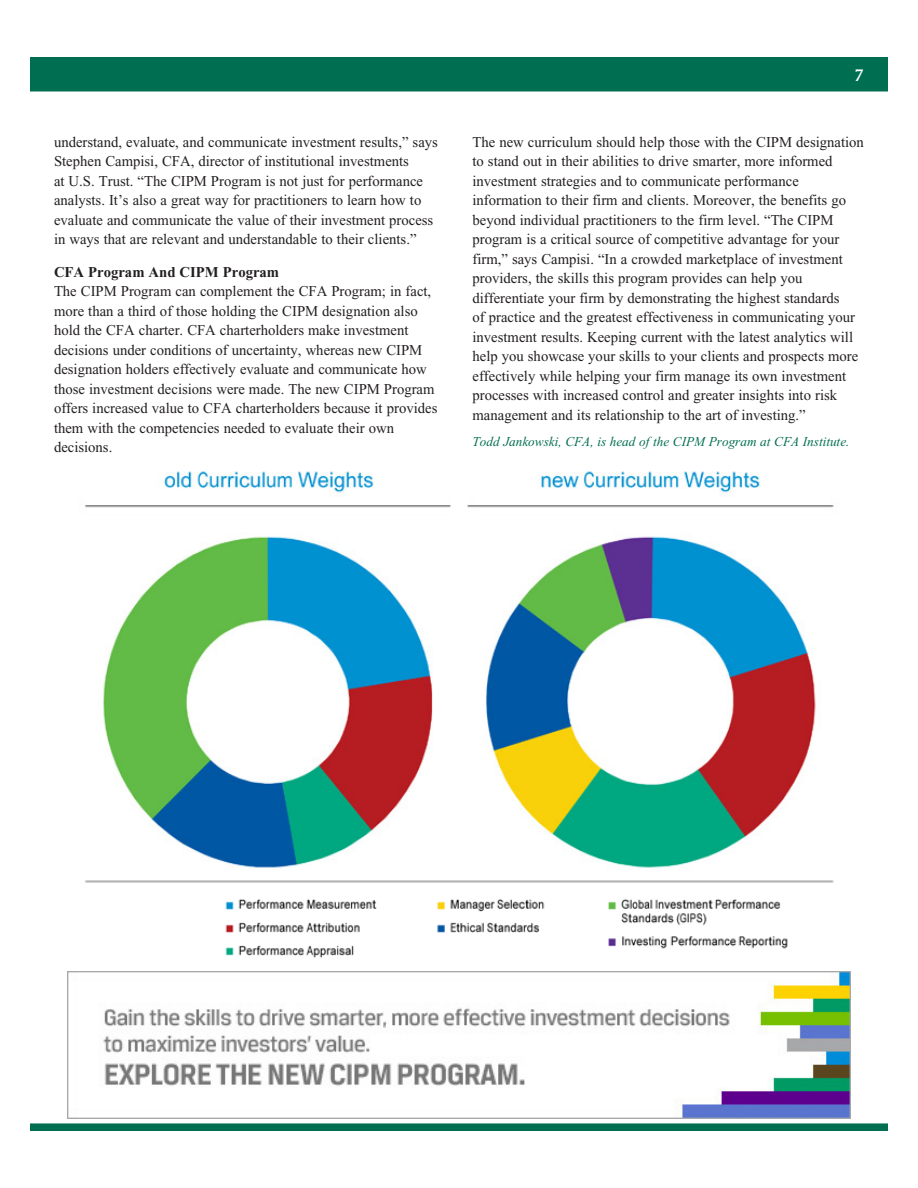
<style>
.page{position:relative;width:918px;height:1188px;background:#fff}
.page>*{position:absolute;margin:0;border:0;box-sizing:border-box;transform-origin:0 0}
.t1{font:600 16.5px "Stone Serif";color:#fff}
.t2{font:15px/19.5px "Times New Roman";color:#231f20}
.t3{font:700 15px "Times New Roman";color:#231f20}
.t4{font:italic 13.5px "Times New Roman";color:#006e51}
</style>
<div class="page">
<img style="left:85px;top:880px;width:749px;height:78px">
<img style="left:85px;top:471px;width:749px;height:397px">
<div style="left:27px;top:54px;width:864px;height:40px;background:#006e51;border:3px solid #fff"></div>
<div style="left:27px;top:1120px;width:864px;height:14px;background:#006e51;border:3px solid #fff"></div>
<img style="left:68px;top:972px;width:782px;height:146px">
<p class="t2" style="left:54px;top:132px;width:385px">understand, evaluate, and communicate investment results,” says Stephen Campisi, CFA, director of institutional investments<br>at U.S. Trust. “The CIPM Program is not just for performance analysts. It’s also a great way for practitioners to learn how to evaluate and communicate the value of their investment process in ways that are relevant and understandable to their clients.”</p>
<p class="t3" style="left:54px;top:263px;width:227px">CFA Program And CIPM Program</p>
<p class="t2" style="left:54px;top:282px;width:385px">The CIPM Program can complement the CFA Program; in fact, more than a third of those holding the CIPM designation also hold the CFA charter. CFA charterholders make investment decisions under conditions of uncertainty, whereas new CIPM designation holders effectively evaluate and communicate how those investment decisions were made. The new CIPM Program offers increased value to CFA charterholders because it provides them with the competencies needed to evaluate their own decisions.</p>
<p class="t1" style="left:854px;top:65px;width:11px">7</p>
<p class="t2" style="left:472px;top:132px;width:393px">The new curriculum should help those with the CIPM designation to stand out in their abilities to drive smarter, more informed investment strategies and to communicate performance information to their firm and clients. Moreover, the benefits go beyond individual practitioners to the firm level. “The CIPM program is a critical source of competitive advantage for your firm,” says Campisi. “In a crowded marketplace of investment providers, the skills this program provides can help you differentiate your firm by demonstrating the highest standards<br>of practice and the greatest effectiveness in communicating your investment results. Keeping current with the latest analytics will help you showcase your skills to your clients and prospects more effectively while helping your firm manage its own investment processes with increased control and greater insights into risk management and its relationship to the art of investing.”</p>
<p class="t4" style="left:472px;top:434px;width:379px">Todd Jankowski, CFA, is head of the CIPM Program at CFA Institute.</p>
</div>
